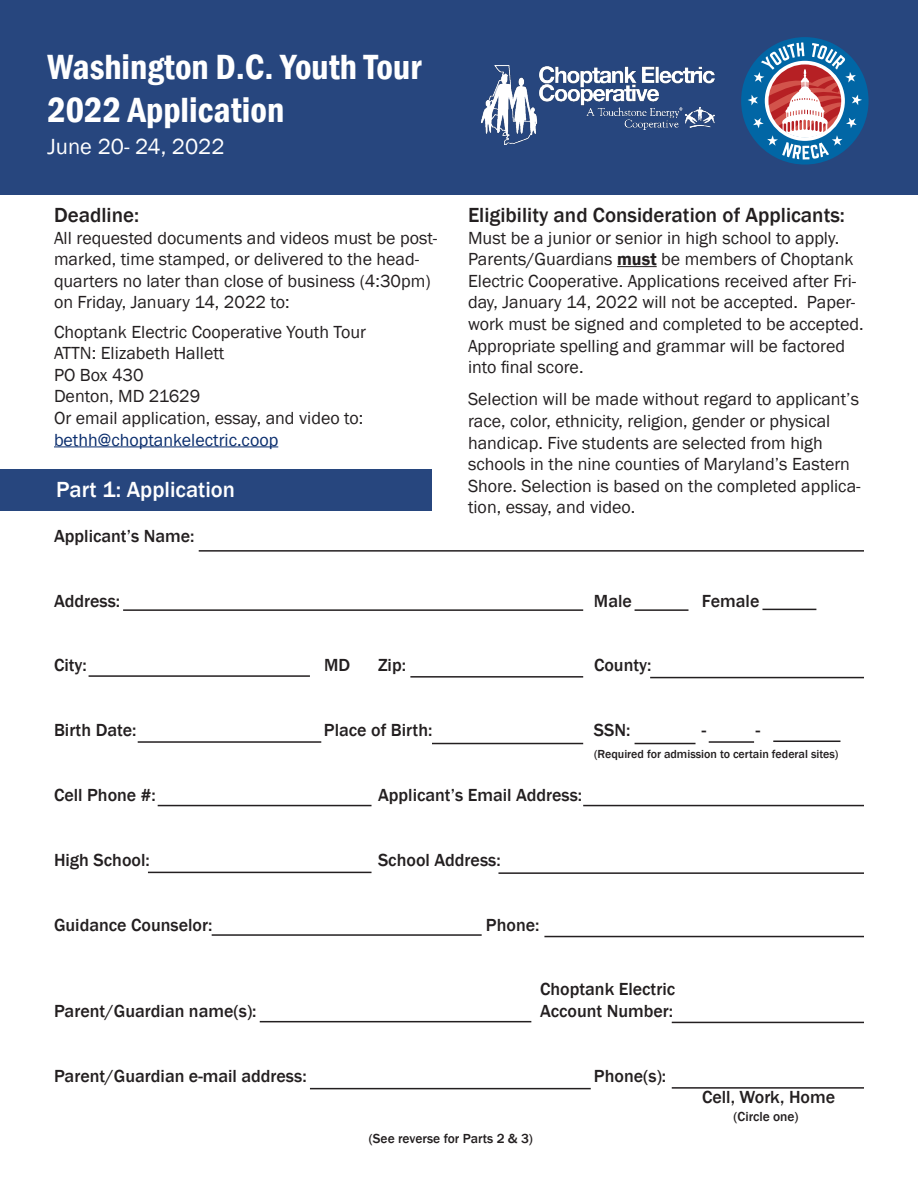
<style>
.page{position:relative;width:918px;height:1188px;background:#fff}
.page>*{position:absolute;margin:0;border:0;box-sizing:border-box;transform-origin:0 0}
.t1{font:600 condensed 36px/43.2px "Franklin Gothic";color:#fff}
.t2{font:500 22.5px "Franklin Gothic";color:#fff}
.t3{font:22.5px "Franklin Gothic";color:#fff}
.t4{font:500 21px "Franklin Gothic";color:#231f20}
.t5{font:18px/21.6px "Franklin Gothic";color:#231f20}
.t6{font:500 18px "Franklin Gothic";color:#231f20}
.t7{font:500 13.5px "Franklin Gothic";color:#231f20}
.t8{font:500 12px "Franklin Gothic";color:#231f20}
.s1{color:#0a2d6d}
.s2{font-weight:600}
</style>
<div class="page">
<div style="left:0;top:469px;width:432px;height:41px;background:#27467e"></div>
<div style="left:0;top:0;width:918px;height:194px;background:#27467e"></div>
<svg style="left:741px;top:38px;width:128px;height:126px"></svg>
<hr style="left:199px;top:550px;width:665px;height:2px;background:#231f20">
<hr style="left:123px;top:609px;width:460px;height:2px;background:#231f20">
<hr style="left:89px;top:675px;width:221px;height:2px;background:#231f20">
<hr style="left:410px;top:676px;width:173px;height:2px;background:#231f20">
<hr style="left:650px;top:677px;width:214px;height:1px;background:#231f20">
<hr style="left:158px;top:805px;width:214px;height:1px;background:#231f20">
<hr style="left:635px;top:609px;width:54px;height:2px;background:#231f20">
<hr style="left:583px;top:805px;width:281px;height:1px;background:#231f20">
<hr style="left:138px;top:741px;width:183px;height:2px;background:#231f20">
<hr style="left:432px;top:743px;width:151px;height:1px;background:#231f20">
<hr style="left:635px;top:743px;width:61px;height:1px;background:#231f20">
<hr style="left:148px;top:872px;width:224px;height:1px;background:#231f20">
<hr style="left:498px;top:872px;width:366px;height:2px;background:#231f20">
<hr style="left:544px;top:936px;width:320px;height:1px;background:#231f20">
<hr style="left:212px;top:934px;width:270px;height:2px;background:#231f20">
<hr style="left:762px;top:609px;width:54px;height:1px;background:#231f20">
<hr style="left:709px;top:741px;width:45px;height:2px;background:#231f20">
<hr style="left:773px;top:741px;width:67px;height:1px;background:#231f20">
<hr style="left:260px;top:1021px;width:271px;height:1px;background:#231f20">
<hr style="left:672px;top:1022px;width:192px;height:1px;background:#231f20">
<hr style="left:310px;top:1088px;width:281px;height:1px;background:#231f20">
<hr style="left:672px;top:1087px;width:192px;height:2px;background:#231f20">
<hr style="left:54px;top:446px;width:224px;height:1px;background:#0a2d6d">
<hr style="left:617px;top:266px;width:40px;height:1px;background:#231f20">
<img style="left:482px;top:65px;width:233px;height:79px">
<p class="t1" style="left:48px;top:45px;width:375px">Washington D.C. Youth Tour<br>2022 Application</p>
<p class="t3" style="left:48px;top:132px;width:179px">June 20- 24, 2022</p>
<p class="t4" style="left:54px;top:202px;width:87px">Deadline:</p>
<p class="t5" style="left:54px;top:227px;width:385px">All requested documents and videos must be post&shy;marked, time stamped, or delivered to the head&shy;quarters no later than close of business (4:30pm) on Friday, January 14, 2022 to:</p>
<p class="t5" style="left:54px;top:321px;width:314px">Choptank Electric Cooperative Youth Tour<br>ATTN: Elizabeth Hallett</p>
<p class="t5" style="left:54px;top:364px;width:91px">PO Box 430</p>
<p class="t5" style="left:54px;top:386px;width:148px">Denton, MD 21629</p>
<p class="t5" style="left:54px;top:408px;width:311px">Or email application, essay, and video to: <span class="s1">bethh@choptankelectric.coop</span></p>
<p class="t2" style="left:56px;top:476px;width:180px">Part 1: Application</p>
<p class="t6" style="left:54px;top:525px;width:142px">Applicant’s Name:</p>
<p class="t4" style="left:468px;top:202px;width:379px">Eligibility and Consideration of Applicants:</p>
<p class="t5" style="left:468px;top:227px;width:397px">Must be a junior or senior in high school to apply.<br>Parents/Guardians <span class="s2">must</span> be members of Choptank Electric Cooperative. Applications received after Fri&shy;day, January 14, 2022 will not be accepted. Paper&shy;work must be signed and completed to be accepted.<br>Appropriate spelling and grammar will be factored into final score.</p>
<p class="t5" style="left:468px;top:389px;width:394px">Selection will be made without regard to applicant’s race, color, ethnicity, religion, gender or physical handicap. Five students are selected from high schools in the nine counties of Maryland’s Eastern Shore. Selection is based on the completed applica&shy;tion, essay, and video.</p>
<p class="t6" style="left:54px;top:589px;width:68px">Address:</p>
<p class="t6" style="left:594px;top:589px;width:39px">Male</p>
<p class="t6" style="left:702px;top:589px;width:59px">Female</p>
<p class="t6" style="left:54px;top:654px;width:34px">City:</p>
<p class="t6" style="left:324px;top:654px;width:28px">MD</p>
<p class="t6" style="left:378px;top:654px;width:30px">Zip:</p>
<p class="t6" style="left:594px;top:654px;width:59px">County:</p>
<p class="t6" style="left:54px;top:719px;width:84px">Birth Date:</p>
<p class="t6" style="left:324px;top:719px;width:110px">Place of Birth:</p>
<p class="t6" style="left:594px;top:719px;width:38px">SSN:</p>
<p class="t6" style="left:702px;top:719px;width:6px">-</p>
<p class="t6" style="left:756px;top:719px;width:6px">-</p>
<p class="t8" style="left:594px;top:746px;width:246px">(Required for admission to certain federal sites)</p>
<p class="t6" style="left:54px;top:784px;width:103px">Cell Phone #:</p>
<p class="t6" style="left:378px;top:784px;width:206px">Applicant’s Email Address:</p>
<p class="t6" style="left:54px;top:849px;width:97px">High School:</p>
<p class="t6" style="left:378px;top:849px;width:124px">School Address:</p>
<p class="t6" style="left:54px;top:913px;width:160px">Guidance Counselor:</p>
<p class="t6" style="left:486px;top:913px;width:55px">Phone:</p>
<p class="t6" style="left:540px;top:978px;width:137px">Choptank Electric</p>
<p class="t6" style="left:54px;top:1000px;width:204px">Parent/Guardian name(s):</p>
<p class="t6" style="left:540px;top:1000px;width:135px">Account Number:</p>
<p class="t6" style="left:54px;top:1065px;width:254px">Parent/Guardian e-mail address:</p>
<p class="t6" style="left:594px;top:1065px;width:74px">Phone(s):</p>
<p class="t7" style="left:369px;top:1131px;width:165px">(See reverse for Parts 2 &amp; 3)</p>
<p class="t6" style="left:702px;top:1086px;width:135px">Cell, Work, Home</p>
<p class="t7" style="left:734px;top:1109px;width:67px">(Circle one)</p>
</div>
